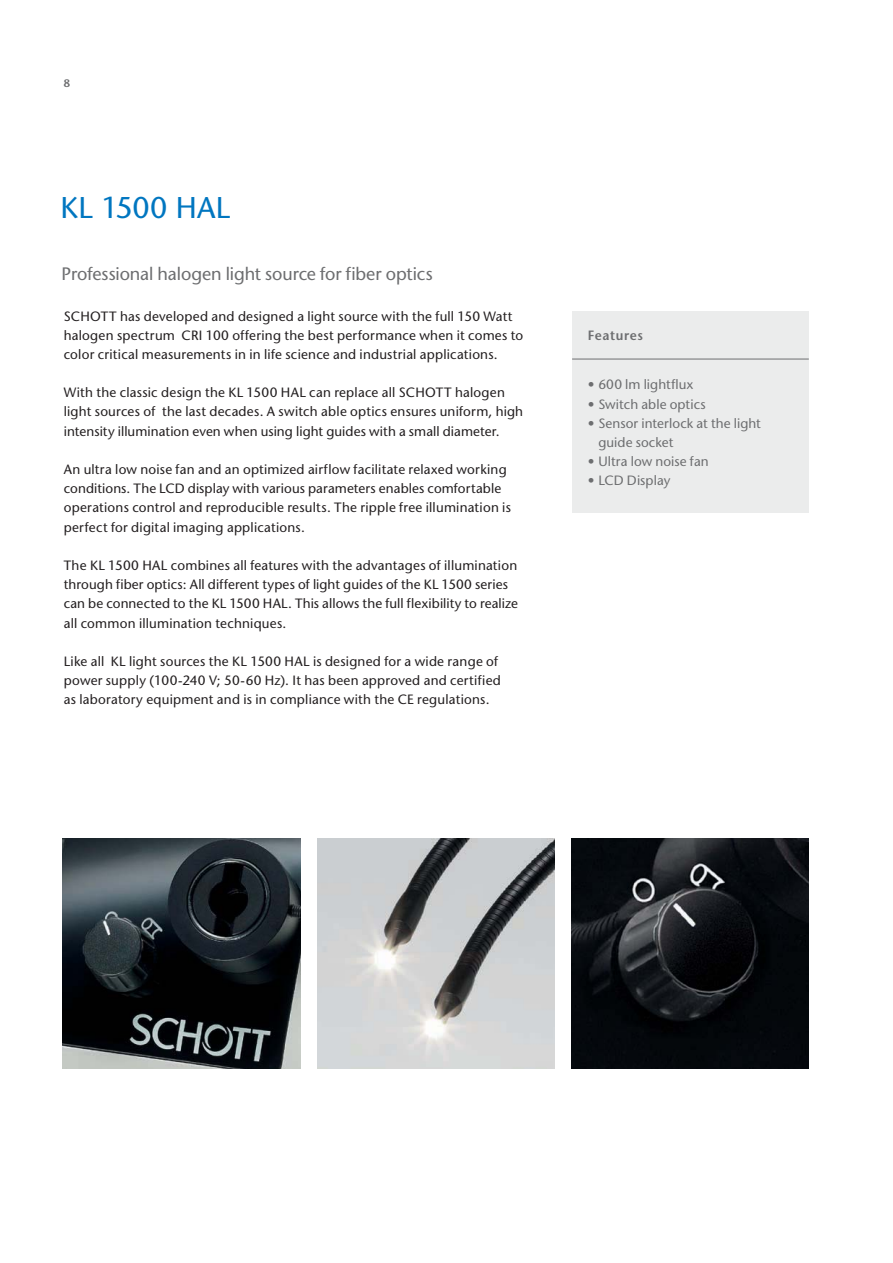
<style>
.page{position:relative;width:893px;height:1263px;background:#fff}
.page>*{position:absolute;margin:0;border:0;box-sizing:border-box;transform-origin:0 0}
.t1{font:500 30px "Stone Sans Std";color:#0076c0}
.t2{font:500 18px "Stone Sans Std";letter-spacing:-.005em;color:#6d6e70}
.t3{font:500 13.5px/19.2px "Stone Sans Std";letter-spacing:.015em;color:#231f20}
.t4{font:500 13.5px/19.2px "Stone Sans Std";letter-spacing:.005em;color:#6d6e70}
.t5{font:600 13.5px "Stone Sans Std";letter-spacing:.045em;color:#6d6e70;scale:.96 1}
.t6{font:600 10.8px "Stone Sans Std";color:#6d6e70}
</style>
<div class="page">
<img style="left:571px;top:839px;width:237px;height:229px">
<img style="left:318px;top:839px;width:236px;height:229px">
<img style="left:63px;top:839px;width:237px;height:229px">
<div style="left:572px;top:311px;width:236px;height:201px;background:#ebecec"></div>
<hr style="left:572px;top:359px;width:236px;height:1px;background:#6d6e70">
<p class="t6" style="left:64px;top:78px;width:8px">8</p>
<h1 class="t1" style="left:61px;top:195px;width:171px">KL 1500 HAL</h1>
<h2 class="t2" style="left:62px;top:266px;width:372px">Professional halogen light source for fiber optics</h2>
<p class="t3" style="left:64px;top:307px;width:461px">SCHOTT has developed and designed a light source with the full 150 Watt halogen spectrum CRI 100 offering the best performance when it comes to color critical measurements in in life science and industrial applications.</p>
<p class="t3" style="left:64px;top:384px;width:461px">With the classic design the KL 1500 HAL can replace all SCHOTT halogen light sources of the last decades. A switch able optics ensures uniform, high intensity illumination even when using light guides with a small diameter.</p>
<p class="t3" style="left:64px;top:461px;width:448px">An ultra low noise fan and an optimized airflow facilitate relaxed working conditions. The LCD display with various parameters enables comfortable operations control and reproducible results. The ripple free illumination is perfect for digital imaging applications.</p>
<p class="t3" style="left:64px;top:557px;width:455px">The KL 1500 HAL combines all features with the advantages of illumination through fiber optics: All different types of light guides of the KL 1500 series can be connected to the KL 1500 HAL. This allows the full flexibility to realize all common illumination techniques.</p>
<p class="t3" style="left:64px;top:653px;width:438px">Like all KL light sources the KL 1500 HAL is designed for a wide range of power supply (100-240 V; 50-60 Hz). It has been approved and certified as laboratory equipment and is in compliance with the CE regulations.</p>
<p class="t5" style="left:587px;top:329px;width:59px">Features</p>
<p class="t4" style="left:588px;top:376px;width:107px">• 600 lm lightflux</p>
<p class="t4" style="left:588px;top:395px;width:119px">• Switch able optics</p>
<p class="t4" style="left:598px;top:415px;width:164px;text-indent:-11px">• Sensor interlock at the light guide socket</p>
<p class="t4" style="left:588px;top:453px;width:122px">• Ultra low noise fan</p>
<p class="t4" style="left:588px;top:472px;width:84px">• LCD Display</p>
</div>
